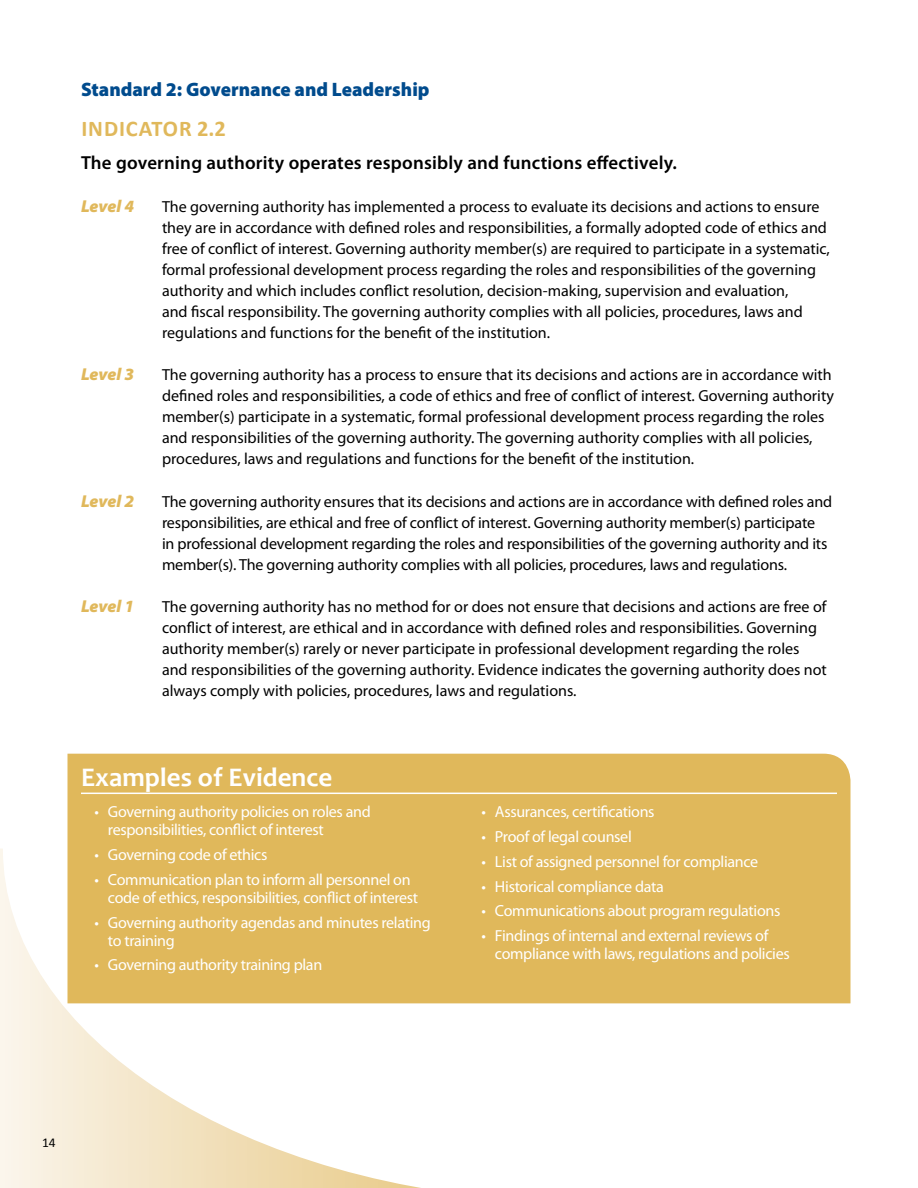
<style>
.page{position:relative;width:918px;height:1188px;background:#fff}
.page>*{position:absolute;margin:0;border:0;box-sizing:border-box;transform-origin:0 0}
.t1{font:700 27px "Candara";color:#fff}
.t2{font:700 22.5px "Calibri";letter-spacing:.04em;color:#e0b85b}
.t3{font:900 19.5px "Myriad Pro";color:#004b8d}
.t4{font:600 18.9px "Myriad Pro";letter-spacing:.01em;color:#000}
.t5{font:italic 900 17.25px "Myriad Pro";letter-spacing:-.01em;color:#e0b85b}
.t6{font:16.05px/21px "Myriad Pro";color:#000}
.t7{font:16.05px/18px "Myriad Pro";letter-spacing:-.02em;color:#fff}
.t8{font:13.5px "Calibri";color:#000}
</style>
<div class="page">
<svg style="left:0;top:849px;width:555px;height:339px"></svg>
<div style="left:68px;top:754px;width:782px;height:249px;background:#e0b85b"></div>
<hr style="left:81px;top:793px;width:756px;height:1px;background:#fff">
<p class="t3" style="left:81px;top:76px;width:350px">Standard 2: Governance and Leadership</p>
<p class="t2" style="left:81px;top:115px;width:146px">INDICATOR 2.2</p>
<p class="t4" style="left:81px;top:151px;width:598px">The governing authority operates responsibly and functions efectively.</p>
<p class="t5" style="left:81px;top:194px;width:55px">Level 4</p>
<p class="t6" style="left:162px;top:196px;width:669px">The governing authority has implemented a process to evaluate its decisions and actions to ensure they are in accordance with defned roles and responsibilities, a formally adopted code of ethics and free of confict of interest. Governing authority member(s) are required to participate in a systematic, formal professional development process regarding the roles and responsibilities of the governing authority and which includes confict resolution, decision-making, supervision and evaluation,<br>and fscal responsibility. The governing authority complies with all policies, procedures, laws and regulations and functions for the beneft of the institution.</p>
<p class="t5" style="left:81px;top:363px;width:55px">Level 3</p>
<p class="t6" style="left:162px;top:364px;width:674px">The governing authority has a process to ensure that its decisions and actions are in accordance with defned roles and responsibilities, a code of ethics and free of confict of interest. Governing authority member(s) participate in a systematic, formal professional development process regarding the roles and responsibilities of the governing authority. The governing authority complies with all policies, procedures, laws and regulations and functions for the beneft of the institution.</p>
<p class="t5" style="left:81px;top:490px;width:55px">Level 2</p>
<p class="t6" style="left:162px;top:491px;width:672px">The governing authority ensures that its decisions and actions are in accordance with defned roles and responsibilities, are ethical and free of confict of interest. Governing authority member(s) participate<br>in professional development regarding the roles and responsibilities of the governing authority and its member(s). The governing authority complies with all policies, procedures, laws and regulations.</p>
<p class="t5" style="left:81px;top:595px;width:55px">Level 1</p>
<p class="t6" style="left:162px;top:596px;width:667px">The governing authority has no method for or does not ensure that decisions and actions are free of confict of interest, are ethical and in accordance with defned roles and responsibilities. Governing authority member(s) rarely or never participate in professional development regarding the roles and responsibilities of the governing authority. Evidence indicates the governing authority does not always comply with policies, procedures, laws and regulations.</p>
<p class="t1" style="left:81px;top:761px;width:253px">Examples of Evidence</p>
<p class="t7" style="left:108px;top:803px;width:264px;text-indent:-13px">• Governing authority policies on roles and responsibilities, confict of interest</p>
<p class="t7" style="left:94px;top:845px;width:174px">• Governing code of ethics</p>
<p class="t7" style="left:108px;top:870px;width:312px;text-indent:-13px">• Communication plan to inform all personnel on code of ethics, responsibilities, confict of interest</p>
<p class="t7" style="left:108px;top:913px;width:324px;text-indent:-13px">• Governing authority agendas and minutes relating to training</p>
<p class="t7" style="left:94px;top:956px;width:229px">• Governing authority training plan</p>
<p class="t7" style="left:481px;top:803px;width:175px">• Assurances, certifcations</p>
<p class="t7" style="left:481px;top:827px;width:152px">• Proof of legal counsel</p>
<p class="t7" style="left:481px;top:852px;width:278px">• List of assigned personnel for compliance</p>
<p class="t7" style="left:481px;top:877px;width:184px">• Historical compliance data</p>
<p class="t7" style="left:481px;top:902px;width:300px">• Communications about program regulations</p>
<p class="t7" style="left:495px;top:926px;width:296px;text-indent:-13px">• Findings of internal and external reviews of compliance with laws, regulations and policies</p>
<p class="t8" style="left:42px;top:1134px;width:15px">14</p>
</div>
